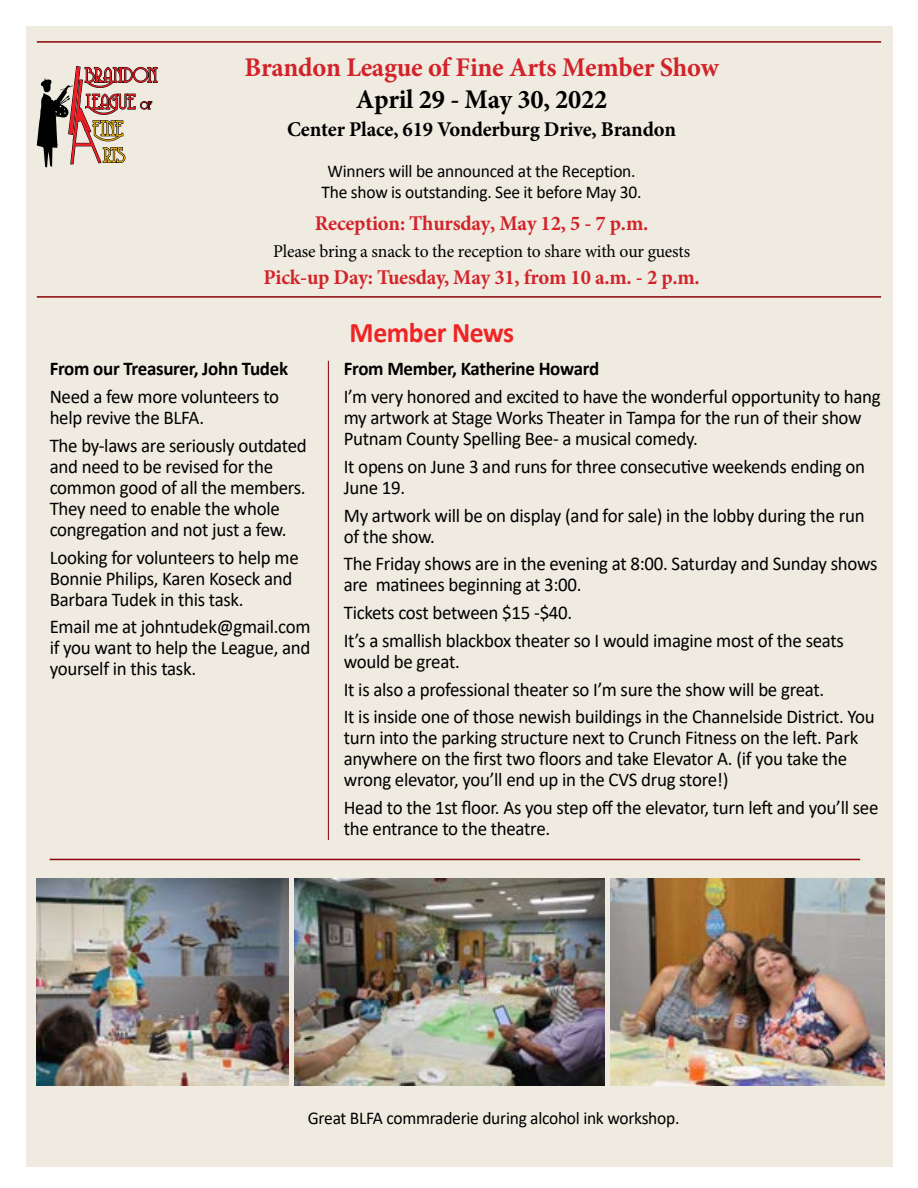
<style>
.page{position:relative;width:918px;height:1188px;background:#fff}
.page>*{position:absolute;margin:0;border:0;box-sizing:border-box;transform-origin:0 0}
.t1{font:700 28.5px "Calibri";letter-spacing:-.015em;color:#ee2525}
.t2{font:700 27px "Minion Pro";letter-spacing:-.01em;color:#d2232a}
.t3{font:700 27px "Minion Pro";letter-spacing:-.01em;color:#000}
.t4{font:700 21px "Minion Pro";letter-spacing:-.01em;color:#d2232a}
.t5{font:700 21px "Minion Pro";letter-spacing:-.01em;color:#000}
.t6{font:19.5px/21px "Calibri";letter-spacing:-.015em;color:#000}
.t7{font:700 19.5px "Calibri";letter-spacing:-.015em;color:#000}
.t8{font:18px/21.6px "Calibri";letter-spacing:-.015em;color:#000;text-align:center}
.t9{font:18px "Minion Pro";letter-spacing:-.01em;color:#000}
</style>
<div class="page">
<div style="left:26px;top:26px;width:866px;height:1140px;background:#efebe0"></div>
<hr style="left:50px;top:859px;width:810px;height:1px;background:#8a0305">
<svg style="left:37px;top:66px;width:121px;height:102px"></svg>
<hr style="left:37px;top:41px;width:844px;height:2px;background:#8a0305">
<hr style="left:37px;top:296px;width:844px;height:2px;background:#8a0305">
<hr style="left:328px;top:361px;width:1px;height:479px;background:#8a0305">
<img style="left:37px;top:879px;width:251px;height:206px">
<img style="left:294px;top:879px;width:310px;height:206px">
<img style="left:610px;top:879px;width:274px;height:206px">
<h2 class="t2" style="left:244px;top:48px;width:476px">Brandon League of Fine Arts Member Show</h2>
<h2 class="t3" style="left:356px;top:80px;width:253px">April 29 - May 30, 2022</h2>
<p class="t5" style="left:287px;top:114px;width:390px">Center Place, 619 Vonderburg Drive, Brandon</p>
<p class="t8" style="left:322px;top:159px;width:321px">Winners will be announced at the Reception.<br>The show is outstanding. See it before May 30.</p>
<p class="t4" style="left:315px;top:209px;width:335px">Reception: Thursday, May 12, 5 - 7 p.m.</p>
<p class="t9" style="left:273px;top:239px;width:419px">Please bring a snack to the reception to share with our guests</p>
<p class="t4" style="left:263px;top:263px;width:438px">Pick-up Day: Tuesday, May 31, from 10 a.m. - 2 p.m.</p>
<p class="t7" style="left:50px;top:355px;width:240px">From our Treasurer, John Tudek</p>
<p class="t6" style="left:50px;top:386px;width:231px">Need a few more volunteers to help revive the BLFA.</p>
<p class="t6" style="left:50px;top:435px;width:259px">The by-laws are seriously outdated and need to be revised for the common good of all the members.<br>They need to enable the whole congregation and not just a few.</p>
<p class="t6" style="left:50px;top:546px;width:251px">Looking for volunteers to help me<br>Bonnie Philips, Karen Koseck and<br>Barbara Tudek in this task.</p>
<p class="t6" style="left:50px;top:616px;width:262px;text-align:justify">Email me at johntudek@gmail.com if you want to help the League, and yourself in this task.</p>
<h1 class="t1" style="left:350px;top:313px;width:166px">Member News</h1>
<p class="t7" style="left:344px;top:355px;width:257px">From Member, Katherine Howard</p>
<p class="t6" style="left:344px;top:386px;width:539px">I’m very honored and excited to have the wonderful opportunity to hang my artwork at Stage Works Theater in Tampa for the run of their show<br>Putnam County Spelling Bee- a musical comedy.</p>
<p class="t6" style="left:344px;top:456px;width:523px">It opens on June 3 and runs for three consecutive weekends ending on<br>June 19.</p>
<p class="t6" style="left:344px;top:504px;width:522px">My artwork will be on display (and for sale) in the lobby during the run of the show.</p>
<p class="t6" style="left:344px;top:553px;width:535px">The Friday shows are in the evening at 8:00. Saturday and Sunday shows are matinees beginning at 3:00.</p>
<p class="t6" style="left:344px;top:598px;width:502px;line-height:27.8px">Tickets cost between $15 -$40.<br>It’s a smallish blackbox theater so I would imagine most of the seats</p>
<p class="t6" style="left:344px;top:647px;width:532px;line-height:27.8px">would be great.<br>It is also a professional theater so I’m sure the show will be great.<br>It is inside one of those newish buildings in the Channelside District. You</p>
<p class="t6" style="left:344px;top:727px;width:516px">turn into the parking structure next to Crunch Fitness on the left. Park anywhere on the first two floors and take Elevator A. (if you take the wrong elevator, you’ll end up in the CVS drug store!)</p>
<p class="t6" style="left:344px;top:797px;width:536px">Head to the 1st floor. As you step off the elevator, turn left and you’ll see the entrance to the theatre.</p>
<p class="t8" style="left:308px;top:1107px;width:373px">Great BLFA commraderie during alcohol ink workshop.</p>
</div>
